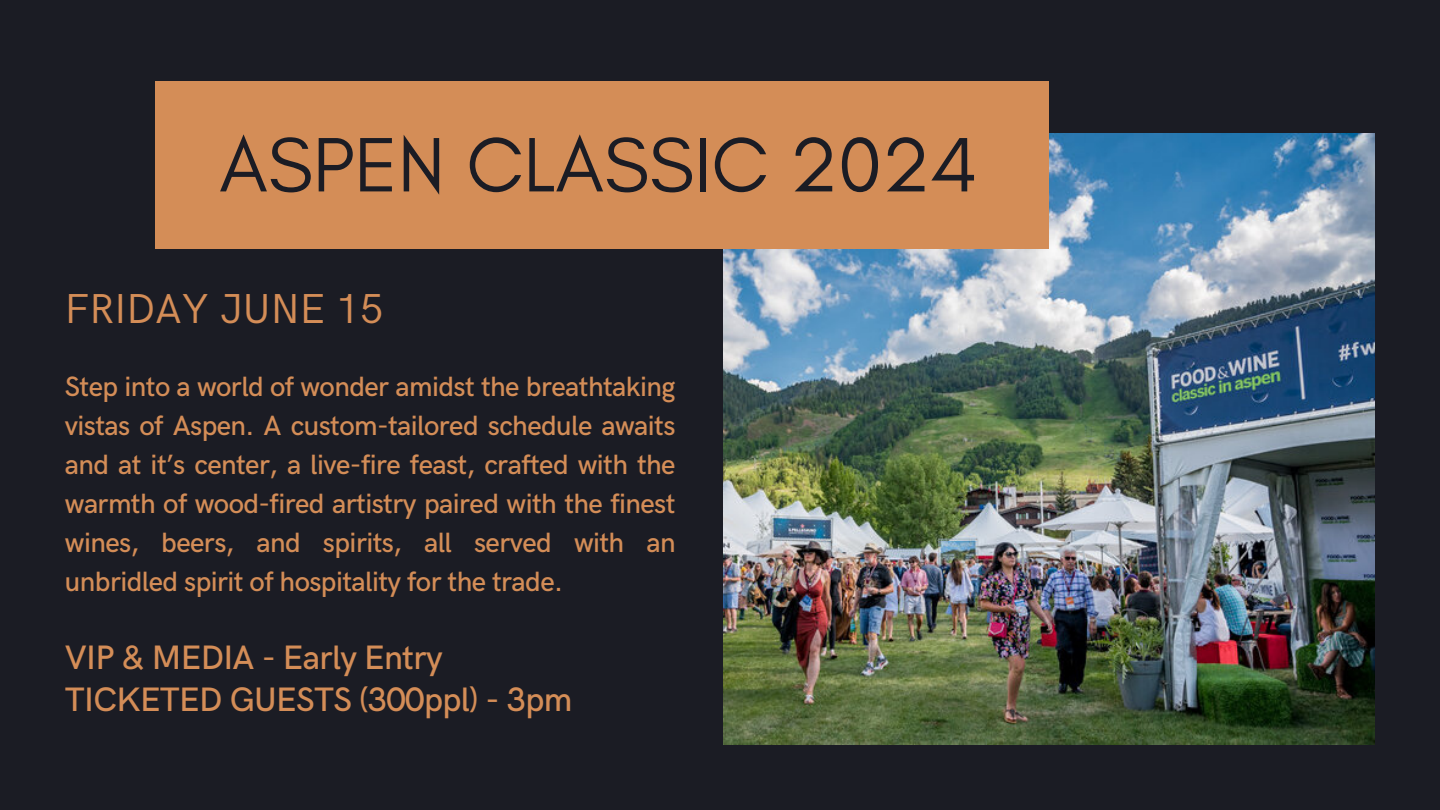
<style>
.page{position:relative;width:1440px;height:810px;background:#1b1c24}
.page>*{position:absolute;margin:0;border:0;box-sizing:border-box;transform-origin:0 0}
.t1{font:78.5px "Glacial Indifference";color:#1b1c24}
.t2{font:42px "HK Grotesk";color:#d48d57}
.t3{font:500 34px/42px "HK Grotesk";letter-spacing:-.02em;color:#d48d57}
.t4{font:500 28px/39px "HK Grotesk";letter-spacing:-.02em;color:#d48d57;text-align:justify}
</style>
<div class="page">
<img style="left:723px;top:133px;width:652px;height:611px">
<div style="left:155px;top:81px;width:894px;height:167px;background:#d48d57"></div>
<h1 class="t1" style="left:219px;top:117px;width:760px">ASPEN CLASSIC 2024</h1>
<p class="t2" style="left:65px;top:286px;width:320px">FRIDAY JUNE 15</p>
<h2 class="t4" style="left:65px;top:368px;width:612px">Step into a world of wonder amidst the breathtaking vistas of Aspen. A custom-tailored schedule awaits and at it’s center, a live-fire feast, crafted with the warmth of wood-fired artistry paired with the finest wines, beers, and spirits, all served with an unbridled spirit of hospitality for the trade.</h2>
<p class="t3" style="left:65px;top:638px;width:509px">VIP &amp; MEDIA - Early Entry<br>TICKETED GUESTS (300ppl) - 3pm</p>
</div>
